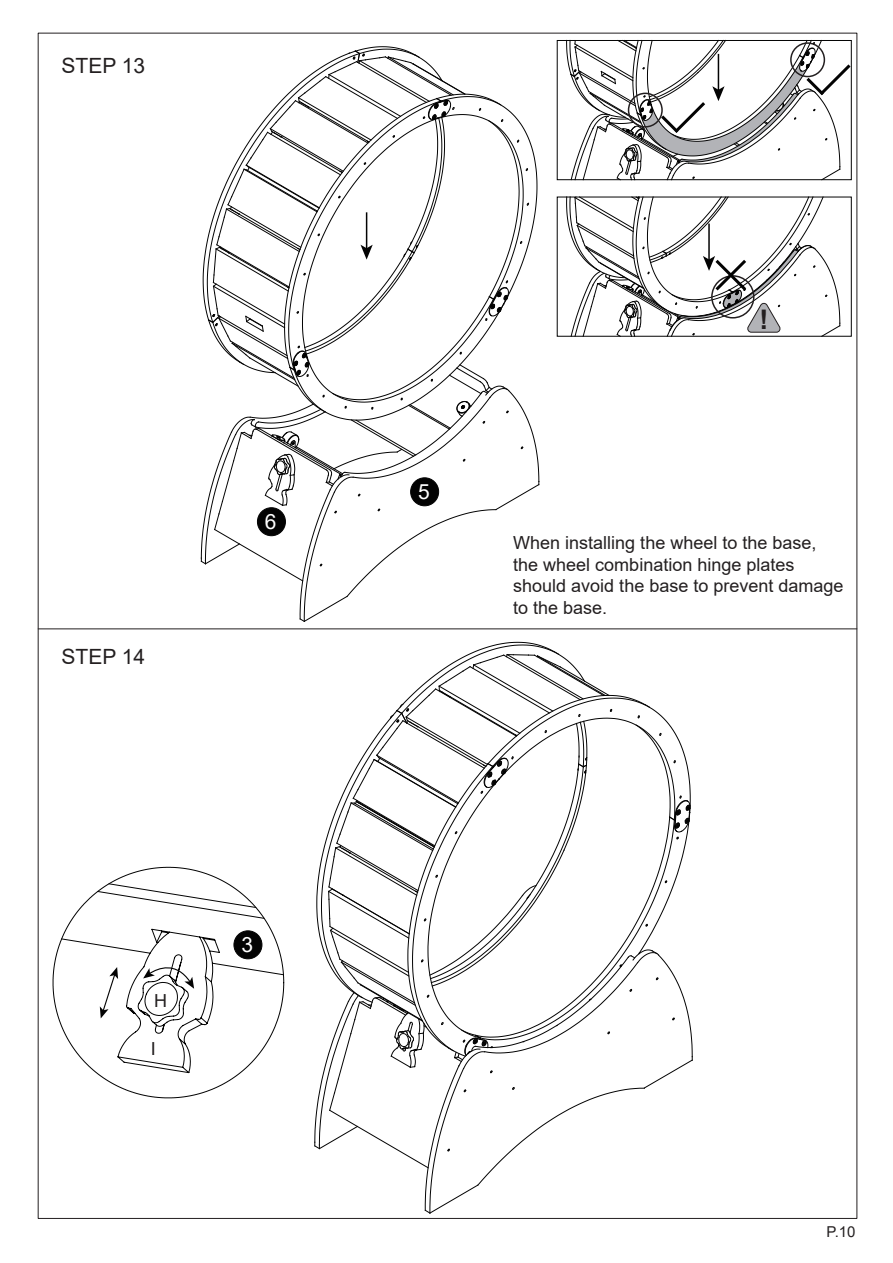
<style>
.page{position:relative;width:893px;height:1263px;background:#fff}
.page>*{position:absolute;margin:0;border:0;box-sizing:border-box;transform-origin:0 0}
.t1{font:700 27px "Arial";color:#231f20}
.t2{font:21px "Arial";color:#231f20}
.t3{font:21px "Arial";color:#fff}
.t4{font:18px/21.6px "Arial";color:#231f20}
.t5{font:15px "Arial";color:#231f20}
</style>
<div class="page">
<hr style="left:38px;top:629px;width:818px;height:1px;background:#231f20">
<svg style="left:314px;top:642px;width:379px;height:572px"></svg>
<svg style="left:52px;top:867px;width:188px;height:232px"></svg>
<svg style="left:61px;top:883px;width:223px;height:191px"></svg>
<div style="left:234px;top:931px;width:28px;height:28px;background:#030303;border-radius:50%"></div>
<div style="left:233px;top:930px;width:29px;height:29px;border:1px solid #030303;border-radius:50%"></div>
<svg style="left:200px;top:46px;width:340px;height:576px"></svg>
<svg style="left:566px;top:196px;width:274px;height:141px"></svg>
<svg style="left:566px;top:39px;width:286px;height:142px"></svg>
<p class="t2" style="left:62px;top:51px;width:85px">STEP 13</p>
<p class="t2" style="left:62px;top:642px;width:85px">STEP 14</p>
<p class="t3" style="left:265px;top:507px;width:13px">6</p>
<p class="t4" style="left:154px;top:990px;width:14px">H</p>
<p class="t4" style="left:151px;top:1038px;width:7px">I</p>
<p class="t3" style="left:241px;top:931px;width:13px">3</p>
<p class="t3" style="left:418px;top:478px;width:13px">5</p>
<h1 class="t1" style="left:759px;top:300px;width:10px">!</h1>
<p class="t4" style="left:513px;top:532px;width:332px">When installing the wheel to the base, the wheel combination hinge plates should avoid the base to prevent damage to the base.</p>
<p class="t5" style="left:826px;top:1221px;width:30px">P.10</p>
</div>
